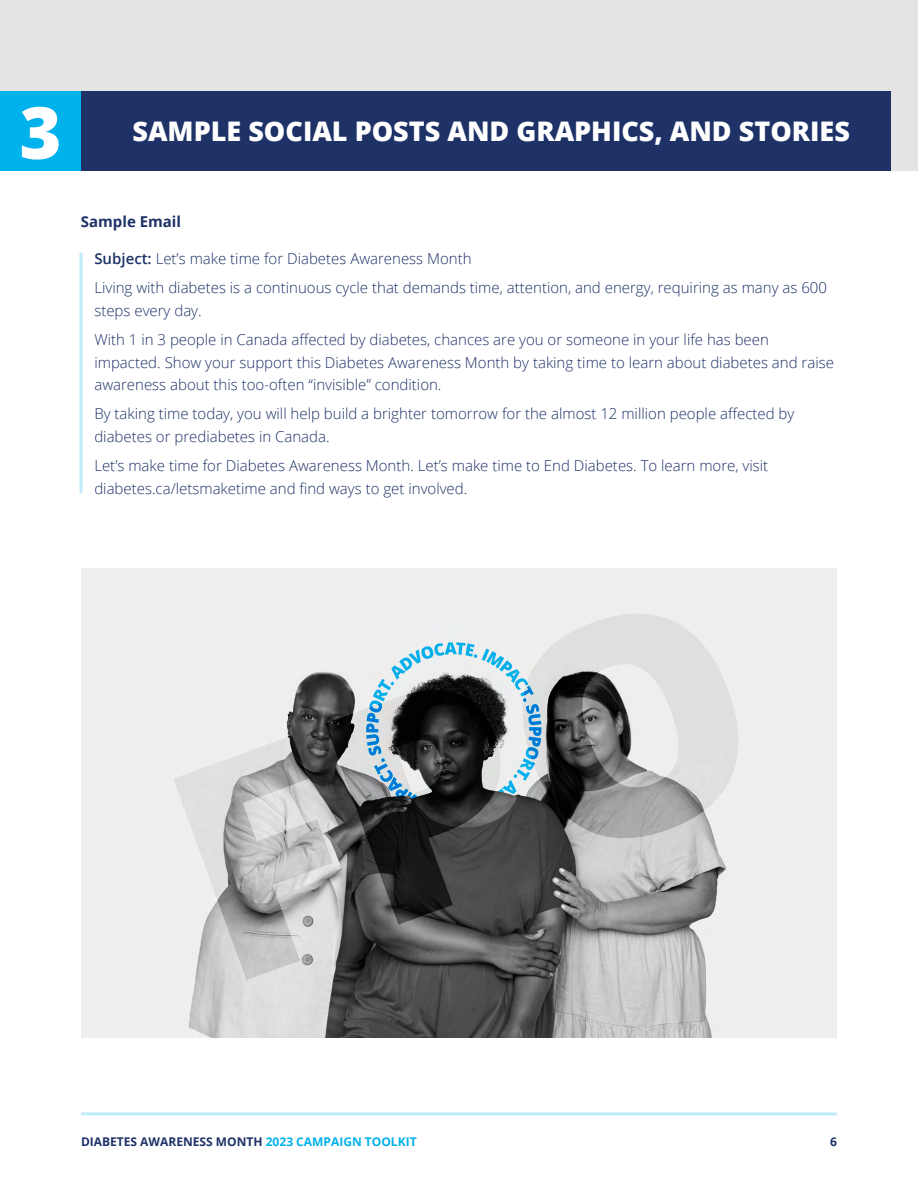
<style>
.page{position:relative;width:918px;height:1188px;background:#fff}
.page>*{position:absolute;margin:0;border:0;box-sizing:border-box;transform-origin:0 0}
.t1{font:800 72px "Open Sans";color:#fff}
.t2{font:800 27px "Open Sans";color:#fff}
.t3{font:300 15px/22.5px "Open Sans";color:#1e3268}
.t4{font:700 15px "Open Sans";color:#1e3268}
.t5{font:700 12px "Open Sans";color:#1e3268}
.s1{font-weight:600}
.s2{color:#00b2eb}
</style>
<div class="page">
<hr style="left:81px;top:1112px;width:756px;height:3px;background:#00b2eb">
<hr style="left:80px;top:253px;width:2px;height:241px;background:#00b2eb">
<div style="left:0;top:0;width:918px;height:170px;background:#e4e4e4"></div>
<div style="left:0;top:92px;width:81px;height:79px;background:#00b2eb"></div>
<div style="left:81px;top:92px;width:810px;height:79px;background:#1e3268"></div>
<img style="left:81px;top:568px;width:756px;height:470px">
<svg style="left:173px;top:587px;width:593px;height:393px;background:#b1b3b4"></svg>
<h1 class="t1" style="left:19px;top:78px;width:44px">3</h1>
<h2 class="t2" style="left:132px;top:110px;width:719px">SAMPLE SOCIAL POSTS AND GRAPHICS, AND STORIES</h2>
<p class="t4" style="left:81px;top:211px;width:102px">Sample Email</p>
<p class="t3" style="left:94px;top:244px;width:734px;line-height:29.2px"><span class="s1">Subject:</span> Let’s make time for Diabetes Awareness Month<br>Living with diabetes is a continuous cycle that demands time, attention, and energy, requiring as many as 600</p>
<p class="t3" style="left:94px;top:295px;width:676px;line-height:29.2px">steps every day.<br>With 1 in 3 people in Canada affected by diabetes, chances are you or someone in your life has been</p>
<p class="t3" style="left:94px;top:350px;width:741px">impacted. Show your support this Diabetes Awareness Month by taking time to learn about diabetes and raise awareness about this too-often “invisible” condition.</p>
<p class="t3" style="left:94px;top:402px;width:701px">By taking time today, you will help build a brighter tomorrow for the almost 12 million people affected by diabetes or prediabetes in Canada.</p>
<p class="t3" style="left:94px;top:454px;width:675px">Let’s make time for Diabetes Awareness Month. Let’s make time to End Diabetes. To learn more, visit diabetes.ca/letsmaketime and find ways to get involved.</p>
<p class="t5" style="left:81px;top:1133px;width:337px">DIABETES AWARENESS MONTH <span class="s2">2023 CAMPAIGN TOOLKIT</span></p>
<p class="t5" style="left:830px;top:1133px;width:8px">6</p>
</div>
